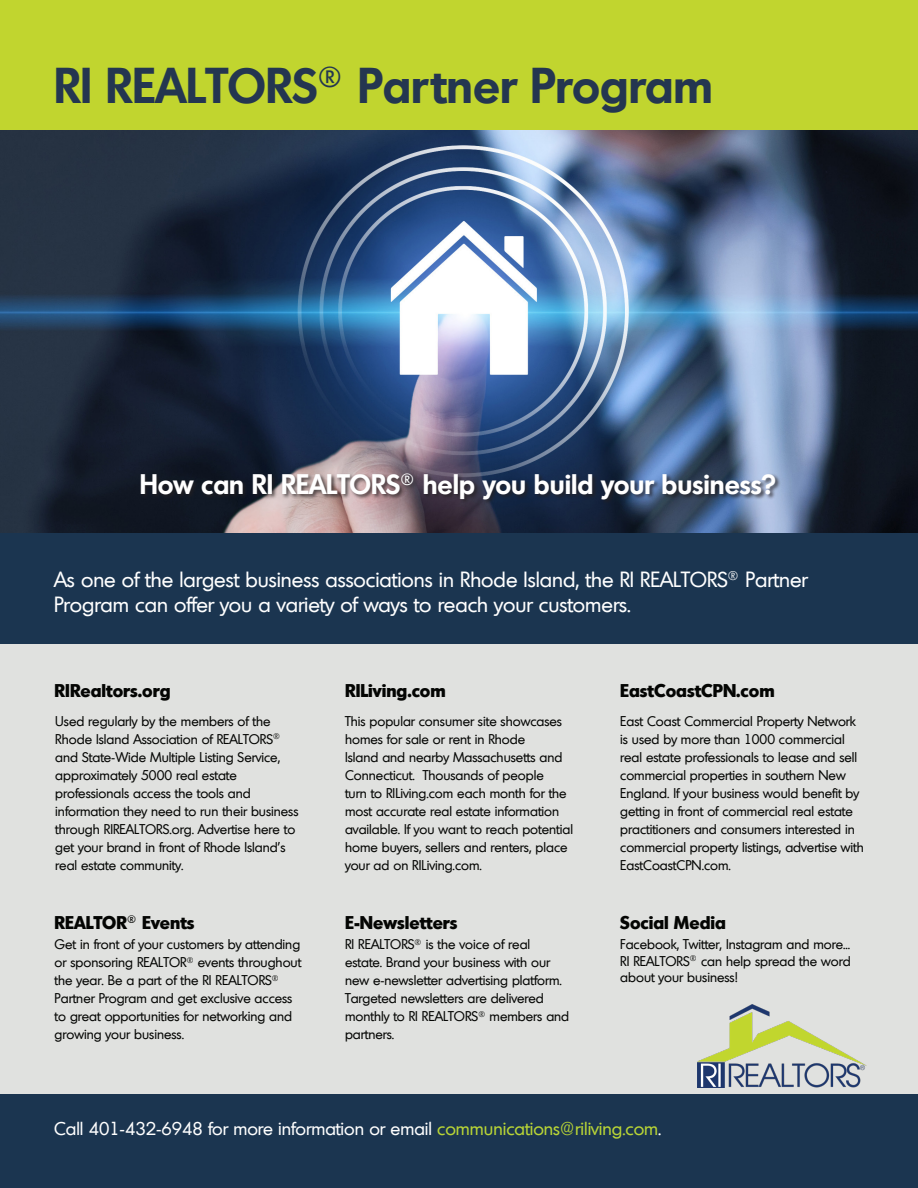
<style>
.page{position:relative;width:918px;height:1188px;background:#fff}
.page>*{position:absolute;margin:0;border:0;box-sizing:border-box;transform-origin:0 0}
.t1{font:600 48px "Montreal";color:#243650}
.t2{font:600 27px "Montreal";color:#fff}
.t3{font:21px/25.2px "Montreal";color:#fff}
.t4{font:700 18px "Montreal";color:#040503}
.t5{font:18px "Montreal";color:#fff}
.t6{font:13.5px/18px "Montreal";color:#040503}
.s1{color:#b9d536}
</style>
<div class="page">
<img style="left:0;top:129px;width:918px;height:404px">
<div style="left:0;top:0;width:918px;height:129px;background:#c1d52f"></div>
<div style="left:0;top:533px;width:918px;height:112px;background:#1b3550"></div>
<div style="left:0;top:1093px;width:918px;height:95px;background:#1b3550"></div>
<div style="left:0;top:645px;width:918px;height:449px;background:#e0e1df"></div>
<div style="left:140px;top:473px;width:641px;height:32px;background:#231f20;opacity:.75"></div>
<img style="left:698px;top:1005px;width:169px;height:83px">
<p class="t1" style="left:54px;top:54px;width:661px">RI REALTORS<sup>®</sup> Partner Program</p>
<p class="t2" style="left:140px;top:466px;width:638px">How can RI REALTORS<sup>®</sup> help you build your business?</p>
<p class="t3" style="left:54px;top:566px;width:755px">As one of the largest business associations in Rhode Island, the RI REALTORS<sup>®</sup> Partner<br>Program can offer you a variety of ways to reach your customers.</p>
<p class="t4" style="left:55px;top:678px;width:117px">RIRealtors.org</p>
<p class="t4" style="left:345px;top:678px;width:102px">RILiving.com</p>
<p class="t6" style="left:55px;top:712px;width:245px">Used regularly by the members of the Rhode Island Association of REALTORS<sup>® </sup>and State-Wide Multiple Listing Service, approximately 5000 real estate professionals access the tools and information they need to run their business through RIREALTORS.org. Advertise here to get your brand in front of Rhode Island’s real estate community.</p>
<p class="t6" style="left:345px;top:712px;width:229px">This popular consumer site showcases homes for sale or rent in Rhode<br>Island and nearby Massachusetts and Connecticut. Thousands of people<br>turn to RILiving.com each month for the most accurate real estate information available. If you want to reach potential home buyers, sellers and renters, place your ad on RILiving.com.</p>
<p class="t4" style="left:620px;top:678px;width:156px">EastCoastCPN.com</p>
<p class="t6" style="left:620px;top:712px;width:245px">East Coast Commercial Property Network is used by more than 1000 commercial real estate professionals to lease and sell commercial properties in southern New England. If your business would benefit by getting in front of commercial real estate practitioners and consumers interested in commercial property listings, advertise with EastCoastCPN.com.</p>
<p class="t4" style="left:55px;top:910px;width:141px">REALTOR<sup>®</sup> Events</p>
<p class="t4" style="left:345px;top:910px;width:114px">E-Newsletters</p>
<p class="t4" style="left:620px;top:910px;width:107px">Social Media</p>
<p class="t6" style="left:345px;top:935px;width:226px">RI REALTORS<sup>®</sup> is the voice of real estate. Brand your business with our new e-newsletter advertising platform.<br>Targeted newsletters are delivered monthly to RI REALTORS<sup>®</sup> members and partners.</p>
<p class="t6" style="left:55px;top:935px;width:248px">Get in front of your customers by attending or sponsoring REALTOR<sup>®</sup> events throughout the year. Be a part of the RI REALTORS<sup>® </sup>Partner Program and get exclusive access to great opportunities for networking and growing your business.</p>
<p class="t6" style="left:620px;top:936px;width:232px;line-height:16.2px;text-align:justify">Facebook, Twitter, Instagram and more...<br>RI REALTORS<sup>®</sup> can help spread the word about your business!</p>
<p class="t5" style="left:54px;top:1117px;width:609px">Call 401-432-6948 for more information or email <span class="s1">communications@riliving.com</span>.</p>
</div>
